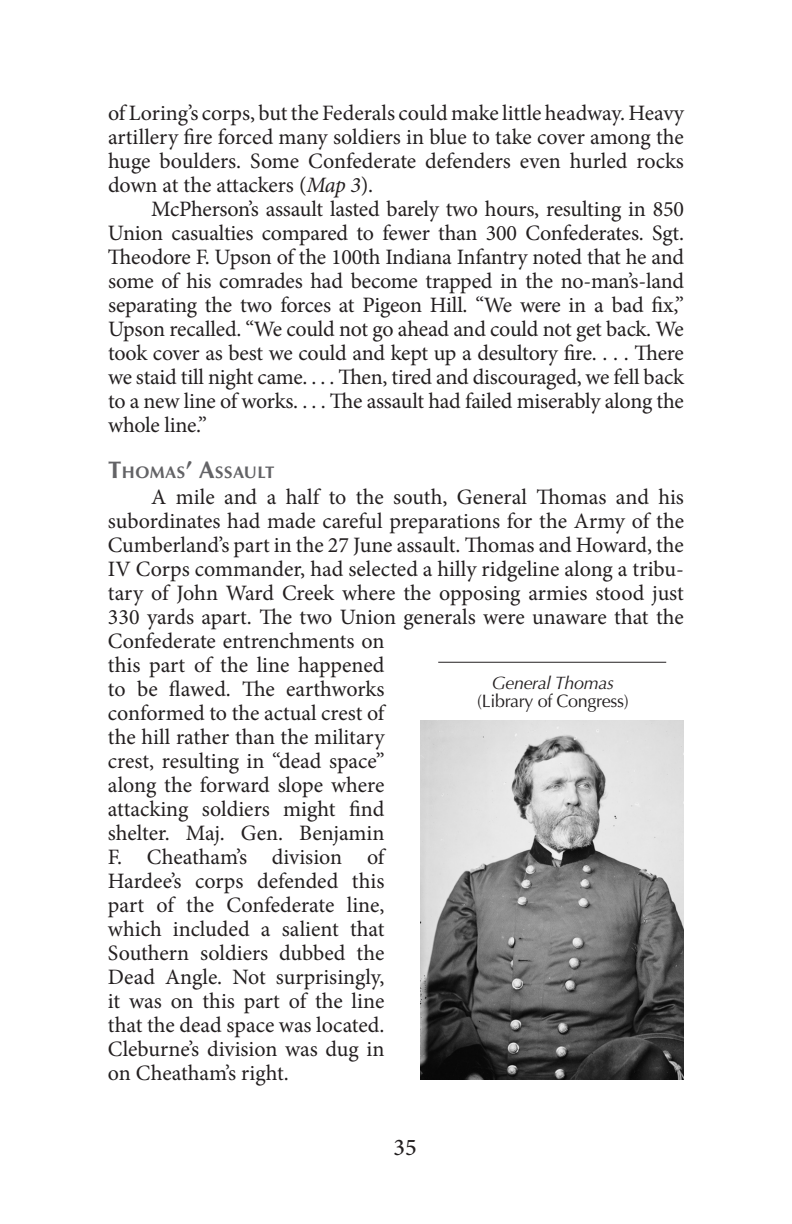
<style>
.page{position:relative;width:792px;height:1224px;background:#fff}
.page>*{position:absolute;margin:0;border:0;box-sizing:border-box;transform-origin:0 0}
.t1{font:500 24px "Minion Pro";color:#231f20}
.t2{font:22px/24px "Minion Pro";letter-spacing:-.005em;color:#231f20;text-align:justify}
.t3{font:18px "Optima LT Std";letter-spacing:-.02em;color:#231f20}
.t4{font:italic 18px "Optima LT Std";letter-spacing:-.02em;color:#231f20}
.t5{font:700 16.8px "Optima LT Std";letter-spacing:.03em;color:#636366}
.s1{font-style:italic}
.s2{font-size:24px}
</style>
<div class="page">
<img style="left:420px;top:720px;width:264px;height:360px">
<hr style="left:438px;top:662px;width:228px;height:1px;background:#231f20">
<p class="t2" style="left:108px;top:101px;width:577px">of Loring’s corps, but the Federals could make little headway. Heavy artillery fire forced many soldiers in blue to take cover among the huge boulders. Some Confederate defenders even hurled rocks down at the attackers (<span class="s1">Map 3</span>).</p>
<p class="t2" style="left:108px;top:197px;width:578px;text-indent:43px">McPherson’s assault lasted barely two hours, resulting in 850<br>Union casualties compared to fewer than 300 Confederates. Sgt.<br>Theodore F. Upson of the 100th Indiana Infantry noted that he and some of his comrades had become trapped in the no-man’s-land separating the two forces at Pigeon Hill. “We were in a bad fix,” Upson recalled. “We could not go ahead and could not get back. We took cover as best we could and kept up a desultory fire. . . . There we staid till night came. . . . Then, tired and discouraged, we fell back to a new line of works. . . . The assault had failed miserably along the whole line.”</p>
<p class="t5" style="left:108px;top:463px;width:168px"><span class="s2">T</span>HOMAS<span class="s2">’ A</span>SSAULT</p>
<p class="t2" style="left:108px;top:485px;width:578px;text-align:left;text-indent:43px">A mile and a half to the south, General Thomas and his subordinates had made careful preparations for the Army of the Cumberland’s part in the 27 June assault. Thomas and Howard, the IV Corps commander, had selected a hilly ridgeline along a tribu&shy;tary of John Ward Creek where the opposing armies stood just 330 yards apart. The two Union generals were unaware that the Confederate entrenchments on<br>this part of the line happened<br>to be flawed. The earthworks<br>conformed to the actual crest of<br>the hill rather than the military<br>crest, resulting in “dead space”<br>along the forward slope where<br>attacking soldiers might find<br>shelter. Maj. Gen. Benjamin<br>F. Cheatham’s division of<br>Hardee’s corps defended this<br>part of the Confederate line,<br>which included a salient that<br>Southern soldiers dubbed the<br>Dead Angle. Not surprisingly,<br>it was on this part of the line<br>that the dead space was located.<br>Cleburne’s division was dug in<br>on Cheatham’s right.</p>
<p class="t4" style="left:492px;top:673px;width:124px">General Thomas</p>
<p class="t3" style="left:477px;top:691px;width:153px">(Library of Congress)</p>
<p class="t1" style="left:393px;top:1131px;width:25px">35</p>
</div>
